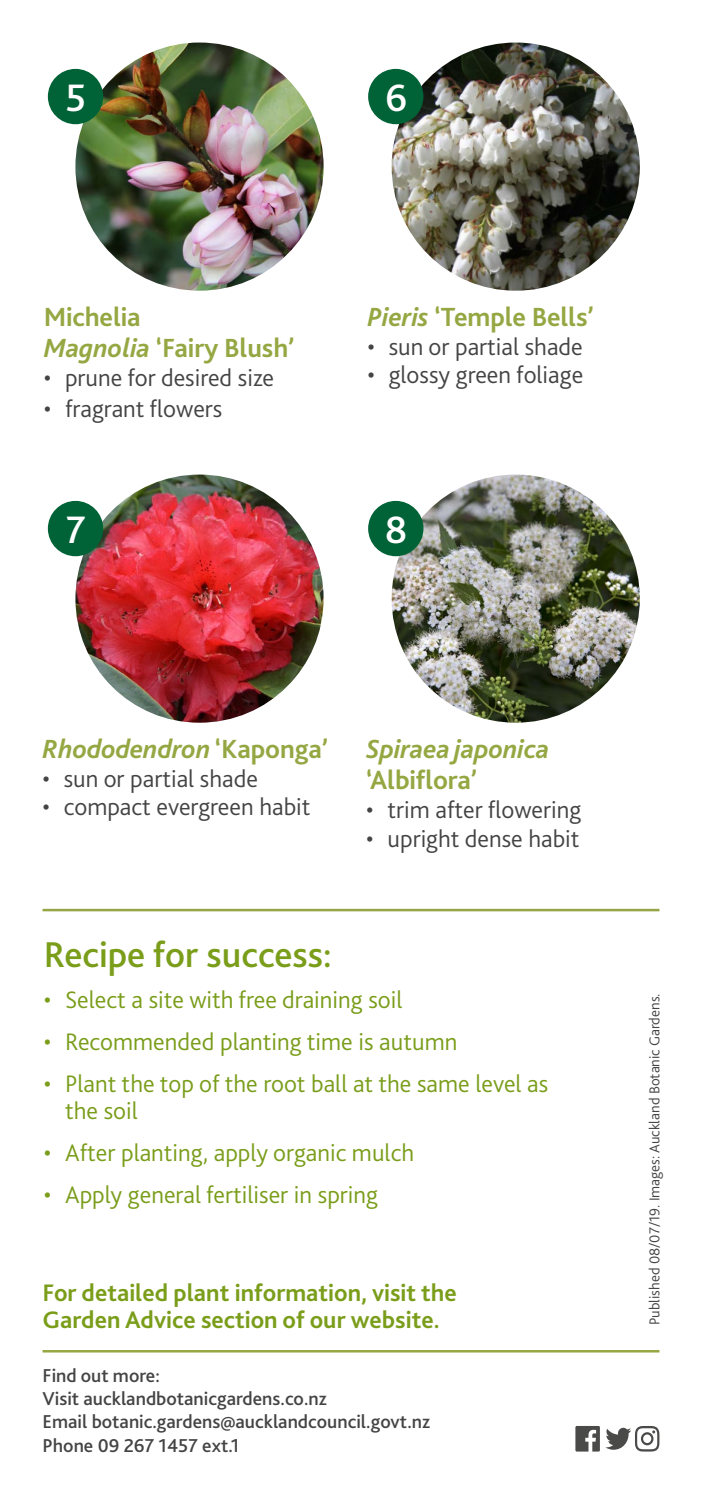
<style>
.page{position:relative;width:702px;height:1489px;background:#fff}
.page>*{position:absolute;margin:0;border:0;box-sizing:border-box;transform-origin:0 0}
.t1{font:500 40px "Bliss";color:#fff}
.t2{font:500 37.5px "Bliss";color:#7a9d1a}
.t3{font:700 27.5px/31.2px "Bliss";letter-spacing:-.005em;color:#95a742}
.t4{font:italic 700 27.5px "Bliss";letter-spacing:-.005em;color:#95a742}
.t5{font:300 25px/27.5px "Bliss";color:#7a9d1a}
.t6{font:300 25px "Bliss";color:#454444}
.t7{font:700 25px/27.5px "Bliss";color:#7a9d1a}
.t8{font:500 19.5px/23.5px "Bliss";color:#454444}
.t9{font:300 15px "Bliss";color:#454444}
.s1{font-style:italic}
.s2{font-style:normal}
</style>
<div class="page">
<svg style="left:575px;top:1426px;width:84px;height:25px"></svg>
<hr style="left:43px;top:1349px;width:616px;height:3px;background:#95a742">
<hr style="left:43px;top:908px;width:616px;height:3px;background:#95a742">
<img style="left:75px;top:43px;width:248px;height:248px;border-radius:124px">
<img style="left:75px;top:474px;width:248px;height:248px;border-radius:124px">
<img style="left:391px;top:43px;width:248px;height:248px;border-radius:124px">
<img style="left:391px;top:474px;width:248px;height:248px;border-radius:124px">
<div style="left:48px;top:69px;width:55px;height:55px;background:#006237;border-radius:50%"></div>
<div style="left:48px;top:501px;width:55px;height:55px;background:#006237;border-radius:50%"></div>
<div style="left:368px;top:69px;width:55px;height:55px;background:#006237;border-radius:50%"></div>
<div style="left:368px;top:501px;width:55px;height:55px;background:#006237;border-radius:50%"></div>
<h1 class="t1" style="left:65px;top:72px;width:22px">5</h1>
<h1 class="t1" style="left:385px;top:72px;width:24px">6</h1>
<p class="t3" style="left:44px;top:301px;width:252px">Michelia<br><span class="s1">Magnolia</span> ‘Fairy Blush’</p>
<p class="t6" style="left:44px;top:362px;width:232px">• prune for desired size</p>
<p class="t6" style="left:44px;top:393px;width:180px">• fragrant flowers</p>
<h1 class="t1" style="left:66px;top:504px;width:21px">7</h1>
<p class="t3" style="left:367px;top:301px;width:228px"><span class="s1">Pieris</span> ‘Temple Bells’</p>
<p class="t6" style="left:367px;top:331px;width:217px">• sun or partial shade</p>
<p class="t6" style="left:367px;top:359px;width:217px">• glossy green foliage</p>
<h1 class="t1" style="left:385px;top:504px;width:24px">8</h1>
<p class="t4" style="left:43px;top:731px;width:287px">Rhododendron <span class="s2">‘Kaponga’</span></p>
<p class="t6" style="left:43px;top:762px;width:217px">• sun or partial shade</p>
<p class="t6" style="left:43px;top:791px;width:269px">• compact evergreen habit</p>
<p class="t4" style="left:366px;top:731px;width:185px">Spiraea japonica</p>
<p class="t3" style="left:366px;top:764px;width:112px">‘Albiflora’</p>
<p class="t6" style="left:366px;top:794px;width:216px">• trim after flowering</p>
<p class="t6" style="left:366px;top:822px;width:215px">• upright dense habit</p>
<h2 class="t2" style="left:44px;top:930px;width:289px">Recipe for success:</h2>
<p class="t5" style="left:44px;top:986px;width:360px">• Select a site with free draining soil</p>
<p class="t5" style="left:44px;top:1027px;width:415px">• Recommended planting time is autumn</p>
<p class="t5" style="left:65px;top:1069px;width:484px;text-indent:-21px">• Plant the top of the root ball at the same level as the soil</p>
<p class="t5" style="left:44px;top:1138px;width:372px">• After planting, apply organic mulch</p>
<p class="t5" style="left:44px;top:1180px;width:336px">• Apply general fertiliser in spring</p>
<p class="t7" style="left:43px;top:1278px;width:415px">For detailed plant information, visit the<br>Garden Advice section of our website.</p>
<p class="t8" style="left:43px;top:1363px;width:389px">Find out more:<br>Visit aucklandbotanicgardens.co.nz<br>Email botanic.gardens@aucklandcouncil.govt.nz<br>Phone 09 267 1457 ext.1</p>
<p class="t9" style="left:645px;top:1325px;width:333px;rotate:-90deg">Published 08/07/19. Images: Auckland Botanic Gardens.</p>
</div>
